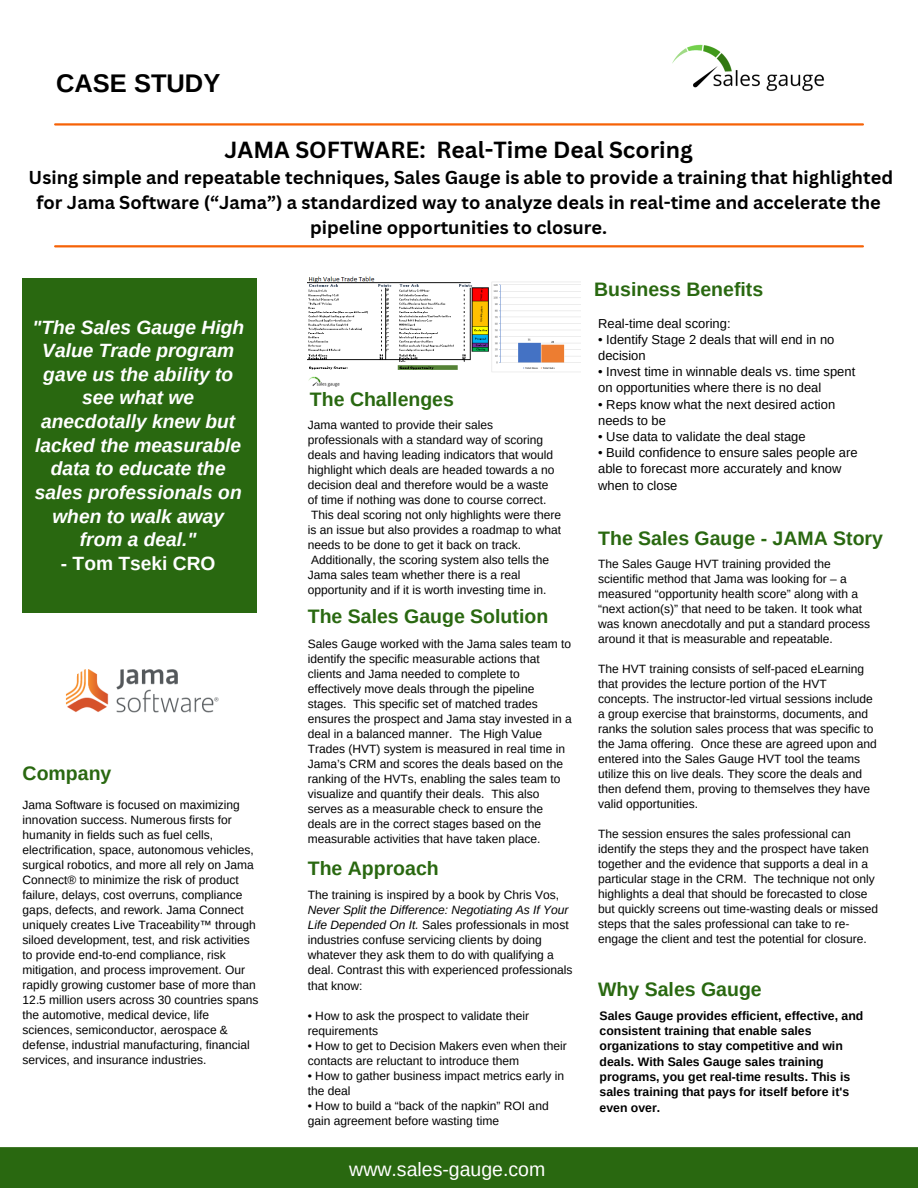
<style>
.page{position:relative;width:918px;height:1188px;background:#fff}
.page>*{position:absolute;margin:0;border:0;box-sizing:border-box;transform-origin:0 0}
.t1{font:700 25.5px "Arimo";color:#000}
.t2{font:700 22.65px "Canva Sans";color:#000}
.t3{font:700 19.5px "Arimo";color:#296810}
.t4{font:19.5px "Arimo";color:#fff}
.t5{font:italic 700 19.2px/23.7px "Arimo";color:#fff;text-align:center}
.t6{font:700 19.2px "Arimo";color:#fff}
.t7{font:700 18.15px/24.8px "Canva Sans";color:#000;text-align:center}
.t8{font:12.9px/16.2px "Arimo";color:#000}
.t9{font:700 12.3px/15.3px "Arimo";color:#000}
.t10{font:12px/15px "Arimo";color:#000}
.s1{font-style:italic}
</style>
<div class="page">
<hr style="left:55px;top:123px;width:808px;height:3px;background:#f66206">
<img style="left:672px;top:44px;width:152px;height:47px">
<hr style="left:55px;top:245px;width:808px;height:2px;background:#f66206">
<div style="left:0;top:1147px;width:918px;height:41px;background:#296810"></div>
<div style="left:23px;top:278px;width:233px;height:334px;background:#296810"></div>
<img style="left:308px;top:276px;width:272px;height:111px">
<img style="left:65px;top:669px;width:154px;height:44px">
<h1 class="t1" style="left:56px;top:69px;width:166px">CASE STUDY</h1>
<h2 class="t2" style="left:225px;top:134px;width:470px">JAMA SOFTWARE: Real-Time Deal Scoring</h2>
<h3 class="t7" style="left:29px;top:165px;width:866px">Using simple and repeatable techniques, Sales Gauge is able to provide a training that highlighted for Jama Software (“Jama”) a standardized way to analyze deals in real-time and accelerate the pipeline opportunities to closure.</h3>
<h3 class="t5" style="left:32px;top:315px;width:213px">"The Sales Gauge High<br>Value Trade program gave us the ability to see what we anecdotally knew but lacked the measurable data to educate the sales professionals on when to walk away from a deal."</h3>
<h3 class="t6" style="left:61px;top:552px;width:156px">- Tom Tseki CRO</h3>
<h3 class="t3" style="left:23px;top:762px;width:90px">Company</h3>
<p class="t10" style="left:23px;top:797px;width:237px">Jama Software is focused on maximizing innovation success. Numerous firsts for humanity in fields such as fuel cells, electrification, space, autonomous vehicles, surgical robotics, and more all rely on Jama Connect® to minimize the risk of product failure, delays, cost overruns, compliance gaps, defects, and rework. Jama Connect uniquely creates Live Traceability™ through siloed development, test, and risk activities to provide end-to-end compliance, risk mitigation, and process improvement. Our rapidly growing customer base of more than 12.5 million users across 30 countries spans the automotive, medical device, life sciences, semiconductor, aerospace &amp; defense, industrial manufacturing, financial services, and insurance industries.</p>
<h3 class="t3" style="left:310px;top:389px;width:146px">The Challenges</h3>
<p class="t10" style="left:308px;top:418px;width:255px">Jama wanted to provide their sales professionals with a standard way of scoring deals and having leading indicators that would highlight which deals are headed towards a no decision deal and therefore would be a waste of time if nothing was done to course correct.<br>This deal scoring not only highlights were there is an issue but also provides a roadmap to what needs to be done to get it back on track.<br>Additionally, the scoring system also tells the Jama sales team whether there is a real opportunity and if it is worth investing time in.</p>
<h3 class="t3" style="left:308px;top:605px;width:242px">The Sales Gauge Solution</h3>
<p class="t10" style="left:308px;top:637px;width:265px">Sales Gauge worked with the Jama sales team to identify the specific measurable actions that clients and Jama needed to complete to effectively move deals through the pipeline stages. This specific set of matched trades ensures the prospect and Jama stay invested in a deal in a balanced manner. The High Value Trades (HVT) system is measured in real time in Jama’s CRM and scores the deals based on the ranking of the HVTs, enabling the sales team to visualize and quantify their deals. This also serves as a measurable check to ensure the deals are in the correct stages based on the measurable activities that have taken place.</p>
<h3 class="t3" style="left:308px;top:857px;width:133px">The Approach</h3>
<p class="t10" style="left:308px;top:888px;width:253px">The training is inspired by a book by Chris Vos,</p>
<p class="t10" style="left:308px;top:903px;width:266px"><span class="s1">Never Split the Difference: Negotiating As If Your Life Depended On It.</span> Sales professionals in most industries confuse servicing clients by doing whatever they ask them to do with qualifying a deal. Contrast this with experienced professionals that know:</p>
<p class="t10" style="left:308px;top:1008px;width:223px">• How to ask the prospect to validate their requirements</p>
<p class="t10" style="left:308px;top:1038px;width:261px">• How to get to Decision Makers even when their contacts are reluctant to introduce them</p>
<p class="t10" style="left:308px;top:1068px;width:258px">• How to gather business impact metrics early in the deal</p>
<p class="t10" style="left:308px;top:1098px;width:242px">• How to build a “back of the napkin” ROI and gain agreement before wasting time</p>
<h3 class="t4" style="left:349px;top:1158px;width:198px">www.sales-gauge.com</h3>
<h3 class="t3" style="left:594px;top:278px;width:171px">Business Benefits</h3>
<p class="t8" style="left:598px;top:315px;width:134px">Real-time deal scoring:</p>
<p class="t8" style="left:598px;top:331px;width:238px">• Identify Stage 2 deals that will end in no decision</p>
<p class="t8" style="left:598px;top:364px;width:259px">• Invest time in winnable deals vs. time spent on opportunities where there is no deal</p>
<p class="t8" style="left:598px;top:396px;width:239px">• Reps know what the next desired action needs to be</p>
<p class="t8" style="left:598px;top:428px;width:209px">• Use data to validate the deal stage</p>
<p class="t8" style="left:598px;top:445px;width:261px">• Build confidence to ensure sales people are able to forecast more accurately and know when to close</p>
<h3 class="t3" style="left:598px;top:527px;width:286px">The Sales Gauge - JAMA Story</h3>
<p class="t10" style="left:598px;top:557px;width:274px">The Sales Gauge HVT training provided the scientific method that Jama was looking for – a measured “opportunity health score” along with a “next action(s)” that need to be taken. It took what was known anecdotally and put a standard process around it that is measurable and repeatable.</p>
<p class="t10" style="left:598px;top:662px;width:280px">The HVT training consists of self-paced eLearning that provides the lecture portion of the HVT concepts. The instructor-led virtual sessions include a group exercise that brainstorms, documents, and ranks the solution sales process that was specific to the Jama offering. Once these are agreed upon and entered into the Sales Gauge HVT tool the teams utilize this on live deals. They score the deals and then defend them, proving to themselves they have valid opportunities.</p>
<p class="t10" style="left:598px;top:827px;width:281px">The session ensures the sales professional can identify the steps they and the prospect have taken together and the evidence that supports a deal in a particular stage in the CRM. The technique not only highlights a deal that should be forecasted to close but quickly screens out time-wasting deals or missed steps that the sales professional can take to re&shy;engage the client and test the potential for closure.</p>
<h3 class="t3" style="left:598px;top:978px;width:165px">Why Sales Gauge</h3>
<p class="t9" style="left:600px;top:1008px;width:265px">Sales Gauge provides efficient, effective, and consistent training that enable sales organizations to stay competitive and win deals. With Sales Gauge sales training programs, you get real-time results. This is sales training that pays for itself before it's even over.</p>
</div>
